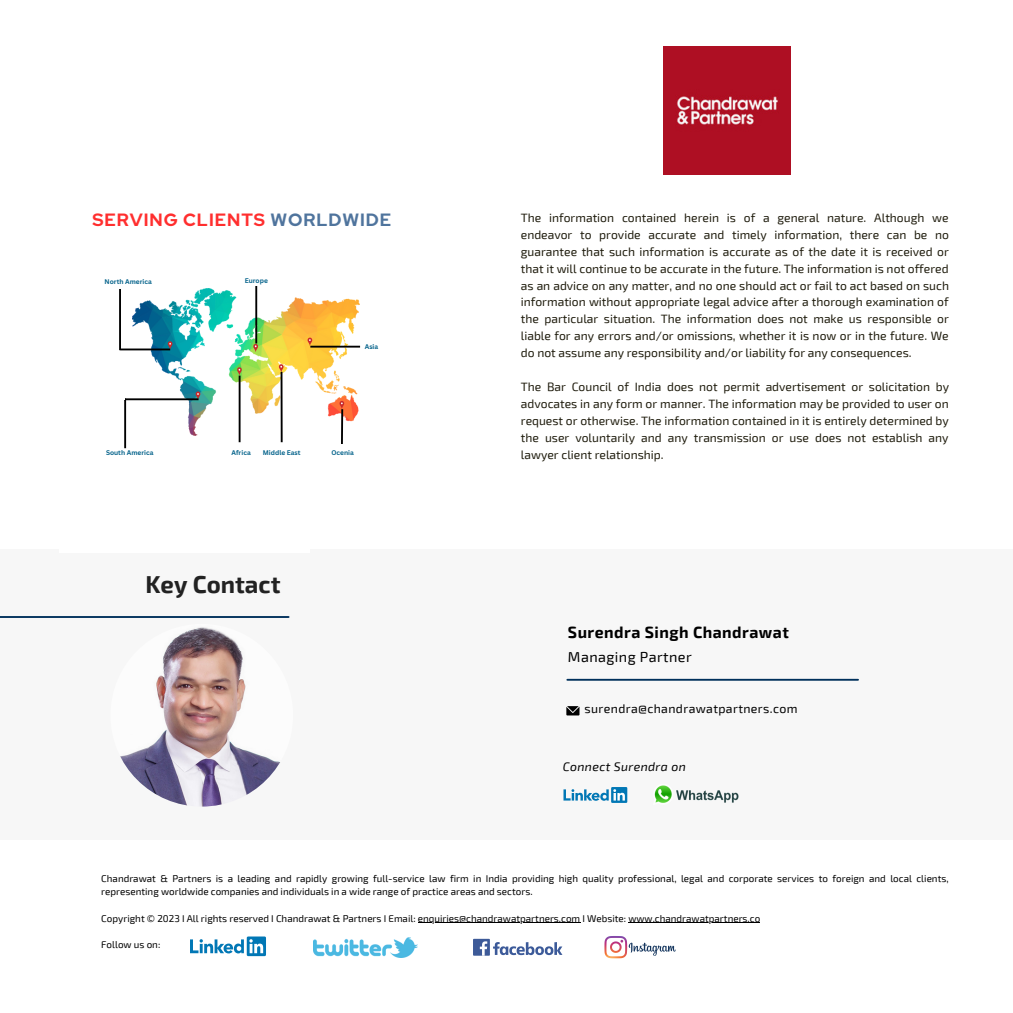
<style>
.page{position:relative;width:1013px;height:1013px;background:#fff}
.page>*{position:absolute;margin:0;border:0;box-sizing:border-box;transform-origin:0 0}
.t1{font:700 24px "Exo 2";color:#222}
.t2{font:700 17.75px "Red Hat Display";letter-spacing:.055em;color:#ff1616}
.t3{font:700 15.88px "Exo 2";letter-spacing:.03em;color:#000}
.t4{font:14.38px "Exo 2";letter-spacing:.03em;color:#000}
.t5{font:12.25px "Exo 2";letter-spacing:.03em;color:#000}
.t6{font:italic 12.25px "Exo 2";letter-spacing:.03em;color:#000}
.t7{font:12.12px/16.9px "Exo 2";color:#1f1c0d;text-align:justify}
.t8{font:9.88px/13.1px "Exo 2";color:#000}
.t9{font:700 6.62px "Canva Sans";color:#05638b}
.s1{color:#3b6492}
</style>
<div class="page">
<img style="left:663px;top:47px;width:128px;height:128px">
<svg style="left:247px;top:936px;width:19px;height:20px"></svg>
<svg style="left:190px;top:939px;width:73px;height:14px"></svg>
<svg style="left:604px;top:936px;width:71px;height:22px"></svg>
<img style="left:313px;top:937px;width:104px;height:20px">
<hr style="left:418px;top:922px;width:162px;height:1px;background:#000">
<hr style="left:628px;top:922px;width:132px;height:1px;background:#000">
<div style="left:0;top:550px;width:1012px;height:289px;background:#f7f7f7"></div>
<svg style="left:566px;top:706px;width:13px;height:9px"></svg>
<hr style="left:567px;top:679px;width:291px;height:1px;background:#00305b">
<hr style="left:0;top:616px;width:288px;height:2px;background:#00305b">
<img style="left:110px;top:624px;width:183px;height:182px;border-radius:50%">
<svg style="left:611px;top:787px;width:16px;height:16px"></svg>
<svg style="left:563px;top:789px;width:62px;height:11px"></svg>
<img style="left:654px;top:785px;width:85px;height:18px">
<div style="left:60px;top:455px;width:250px;height:97px;background:#fff"></div>
<img style="left:132px;top:288px;width:227px;height:147px">
<svg style="left:168px;top:341px;width:4px;height:8px"></svg>
<svg style="left:307px;top:337px;width:5px;height:9px"></svg>
<svg style="left:253px;top:344px;width:5px;height:8px"></svg>
<svg style="left:279px;top:364px;width:4px;height:8px"></svg>
<svg style="left:237px;top:367px;width:5px;height:8px"></svg>
<svg style="left:196px;top:391px;width:4px;height:9px"></svg>
<hr style="left:120px;top:348px;width:50px;height:2px;background:#000">
<hr style="left:119px;top:215px;width:2px;height:135px;background:#000">
<div style="left:99px;top:215px;width:50px;height:73px;background:#fff"></div>
<hr style="left:63px;top:398px;width:135px;height:2px;background:#000">
<hr style="left:124px;top:398px;width:2px;height:50px;background:#000">
<hr style="left:239px;top:375px;width:1px;height:67px;background:#000">
<hr style="left:280px;top:372px;width:3px;height:70px;background:#000">
<hr style="left:255px;top:277px;width:2px;height:66px;background:#000">
<div style="left:240px;top:247px;width:33px;height:38px;background:#fff"></div>
<hr style="left:310px;top:346px;width:50px;height:1px;background:#000">
<svg style="left:339px;top:401px;width:5px;height:43px"></svg>
<div style="left:56px;top:362px;width:68px;height:38px;background:#fff"></div>
<svg style="left:493px;top:942px;width:69px;height:13px"></svg>
<div style="left:473px;top:938px;width:17px;height:17px;background:#3d5a98"></div>
<svg style="left:480px;top:941px;width:7px;height:14px"></svg>
<h2 class="t2" style="left:92px;top:208px;width:300px">SERVING CLIENTS <span class="s1">WORLDWIDE</span></h2>
<p class="t9" style="left:105px;top:277px;width:49px">North America</p>
<p class="t9" style="left:245px;top:276px;width:25px">Europe</p>
<p class="t9" style="left:365px;top:342px;width:15px">Asia</p>
<p class="t9" style="left:106px;top:448px;width:49px">South America</p>
<p class="t9" style="left:231px;top:448px;width:21px">Africa</p>
<p class="t9" style="left:263px;top:448px;width:39px">Middle East</p>
<p class="t9" style="left:331px;top:448px;width:24px">Ocenia</p>
<p class="t1" style="left:145px;top:569px;width:136px">Key Contact</p>
<p class="t7" style="left:521px;top:209px;width:430px">The information contained herein is of a general nature. Although we endeavor to provide accurate and timely information, there can be no guarantee that such information is accurate as of the date it is received or that it will continue to be accurate in the future. The information is not offered as an advice on any matter, and no one should act or fail to act based on such information without appropriate legal advice after a thorough examination of the particular situation. The information does not make us responsible or liable for any errors and/or omissions, whether it is now or in the future. We do not assume any responsibility and/or liability for any consequences.</p>
<p class="t7" style="left:521px;top:377px;width:430px">The Bar Council of India does not permit advertisement or solicitation by advocates in any form or manner. The information may be provided to user on request or otherwise. The information contained in it is entirely determined by the user voluntarily and any transmission or use does not establish any lawyer client relationship.</p>
<p class="t3" style="left:568px;top:621px;width:222px">Surendra Singh Chandrawat</p>
<p class="t4" style="left:568px;top:647px;width:125px">Managing Partner</p>
<p class="t5" style="left:584px;top:700px;width:214px">surendra@chandrawatpartners.com</p>
<p class="t6" style="left:563px;top:759px;width:124px">Connect Surendra on</p>
<p class="t8" style="left:101px;top:871px;width:848px">Chandrawat &amp; Partners is a leading and rapidly growing full-service law firm in India providing high quality professional, legal and corporate services to foreign and local clients, representing worldwide companies and individuals in a wide range of practice areas and sectors.</p>
<p class="t8" style="left:101px;top:911px;width:660px">Copyright ©️ 2023 I All rights reserved I Chandrawat &amp; Partners I Email: enquiries@chandrawatpartners.com I Website: www.chandrawatpartners.co</p>
<p class="t8" style="left:101px;top:937px;width:61px">Follow us on:</p>
</div>
